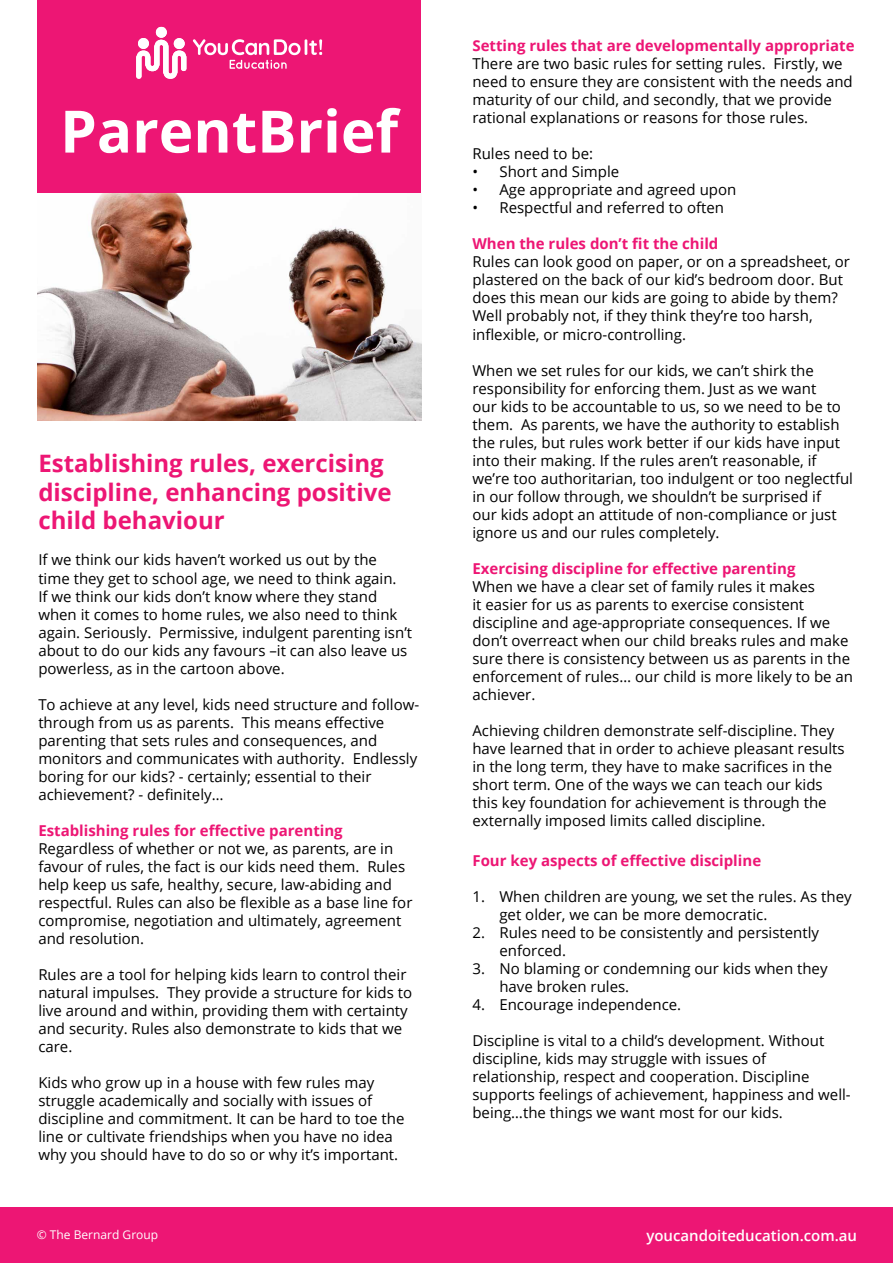
<style>
.page{position:relative;width:893px;height:1263px;background:#fff}
.page>*{position:absolute;margin:0;border:0;box-sizing:border-box;transform-origin:0 0}
.t1{font:700 58.5px "Open Sans";color:#fff}
.t2{font:700 24px/28.8px "Open Sans";color:#ed1674}
.t3{font:15px/18px "Open Sans";color:#000}
.t4{font:700 15px "Open Sans";color:#ed1674}
.t5{font:600 15px "Open Sans";color:#fff}
.t6{font:12px "Open Sans";color:#fff}
</style>
<div class="page">
<div style="left:0;top:1208px;width:893px;height:55px;background:#ed1674"></div>
<div style="left:37px;top:0;width:384px;height:193px;background:#ed1674"></div>
<svg style="left:136px;top:27px;width:50px;height:52px"></svg>
<svg style="left:193px;top:39px;width:129px;height:30px"></svg>
<img style="left:37px;top:193px;width:384px;height:228px">
<h1 class="t1" style="left:60px;top:90px;width:339px">ParentBrief</h1>
<h2 class="t2" style="left:38px;top:448px;width:355px">Establishing rules, exercising discipline, enhancing positive child behaviour</h2>
<p class="t3" style="left:38px;top:551px;width:375px">If we think our kids haven’t worked us out by the time they get to school age, we need to think again.<br>If we think our kids don’t know where they stand when it comes to home rules, we also need to think again. Seriously. Permissive, indulgent parenting isn’t about to do our kids any favours –it can also leave us powerless, as in the cartoon above.</p>
<p class="t3" style="left:38px;top:695px;width:382px">To achieve at any level, kids need structure and follow&shy;through from us as parents. This means effective parenting that sets rules and consequences, and monitors and communicates with authority. Endlessly boring for our kids? - certainly; essential to their achievement? - definitely…</p>
<p class="t4" style="left:38px;top:819px;width:306px">Establishing rules for effective parenting</p>
<p class="t3" style="left:38px;top:839px;width:376px">Regardless of whether or not we, as parents, are in favour of rules, the fact is our kids need them. Rules help keep us safe, healthy, secure, law-abiding and respectful. Rules can also be flexible as a base line for compromise, negotiation and ultimately, agreement and resolution.</p>
<p class="t3" style="left:38px;top:965px;width:375px">Rules are a tool for helping kids learn to control their natural impulses. They provide a structure for kids to live around and within, providing them with certainty and security. Rules also demonstrate to kids that we care.</p>
<p class="t3" style="left:38px;top:1073px;width:368px">Kids who grow up in a house with few rules may struggle academically and socially with issues of discipline and commitment. It can be hard to toe the line or cultivate friendships when you have no idea why you should have to do so or why it’s important.</p>
<p class="t4" style="left:472px;top:35px;width:384px">Setting rules that are developmentally appropriate</p>
<p class="t3" style="left:472px;top:55px;width:382px">There are two basic rules for setting rules. Firstly, we need to ensure they are consistent with the needs and maturity of our child, and secondly, that we provide rational explanations or reasons for those rules.</p>
<p class="t3" style="left:472px;top:145px;width:122px">Rules need to be:</p>
<p class="t3" style="left:472px;top:163px;width:148px">• Short and Simple</p>
<p class="t3" style="left:472px;top:181px;width:265px">• Age appropriate and agreed upon</p>
<p class="t3" style="left:472px;top:199px;width:253px">• Respectful and referred to often</p>
<p class="t4" style="left:472px;top:233px;width:247px">When the rules don’t fit the child</p>
<p class="t3" style="left:472px;top:253px;width:379px">Rules can look good on paper, or on a spreadsheet, or plastered on the back of our kid’s bedroom door. But does this mean our kids are going to abide by them?<br>Well probably not, if they think they’re too harsh, inflexible, or micro-controlling.</p>
<p class="t3" style="left:472px;top:361px;width:382px">When we set rules for our kids, we can’t shirk the responsibility for enforcing them. Just as we want<br>our kids to be accountable to us, so we need to be to them. As parents, we have the authority to establish the rules, but rules work better if our kids have input into their making. If the rules aren’t reasonable, if we’re too authoritarian, too indulgent or too neglectful in our follow through, we shouldn’t be surprised if<br>our kids adopt an attitude of non-compliance or just ignore us and our rules completely.</p>
<p class="t4" style="left:472px;top:557px;width:325px">Exercising discipline for effective parenting</p>
<p class="t3" style="left:472px;top:577px;width:382px">When we have a clear set of family rules it makes<br>it easier for us as parents to exercise consistent discipline and age-appropriate consequences. If we don’t overreact when our child breaks rules and make sure there is consistency between us as parents in the enforcement of rules… our child is more likely to be an achiever.</p>
<p class="t3" style="left:472px;top:721px;width:374px">Achieving children demonstrate self-discipline. They have learned that in order to achieve pleasant results in the long term, they have to make sacrifices in the short term. One of the ways we can teach our kids this key foundation for achievement is through the externally imposed limits called discipline.</p>
<p class="t4" style="left:472px;top:850px;width:290px">Four key aspects of effective discipline</p>
<p class="t3" style="left:499px;top:887px;width:354px;text-indent:-27px">1. When children are young, we set the rules. As they get older, we can be more democratic.</p>
<p class="t3" style="left:499px;top:923px;width:321px;text-indent:-27px">2. Rules need to be consistently and persistently enforced.</p>
<p class="t3" style="left:499px;top:959px;width:330px;text-indent:-27px">3. No blaming or condemning our kids when they have broken rules.</p>
<p class="t3" style="left:472px;top:995px;width:210px">4. Encourage independence.</p>
<p class="t3" style="left:472px;top:1031px;width:380px">Discipline is vital to a child’s development. Without discipline, kids may struggle with issues of relationship, respect and cooperation. Discipline supports feelings of achievement, happiness and well&shy;being…the things we want most for our kids.</p>
<p class="t6" style="left:37px;top:1226px;width:123px">© The Bernard Group</p>
<p class="t5" style="left:646px;top:1225px;width:212px">youcandoiteducation.com.au</p>
</div>
